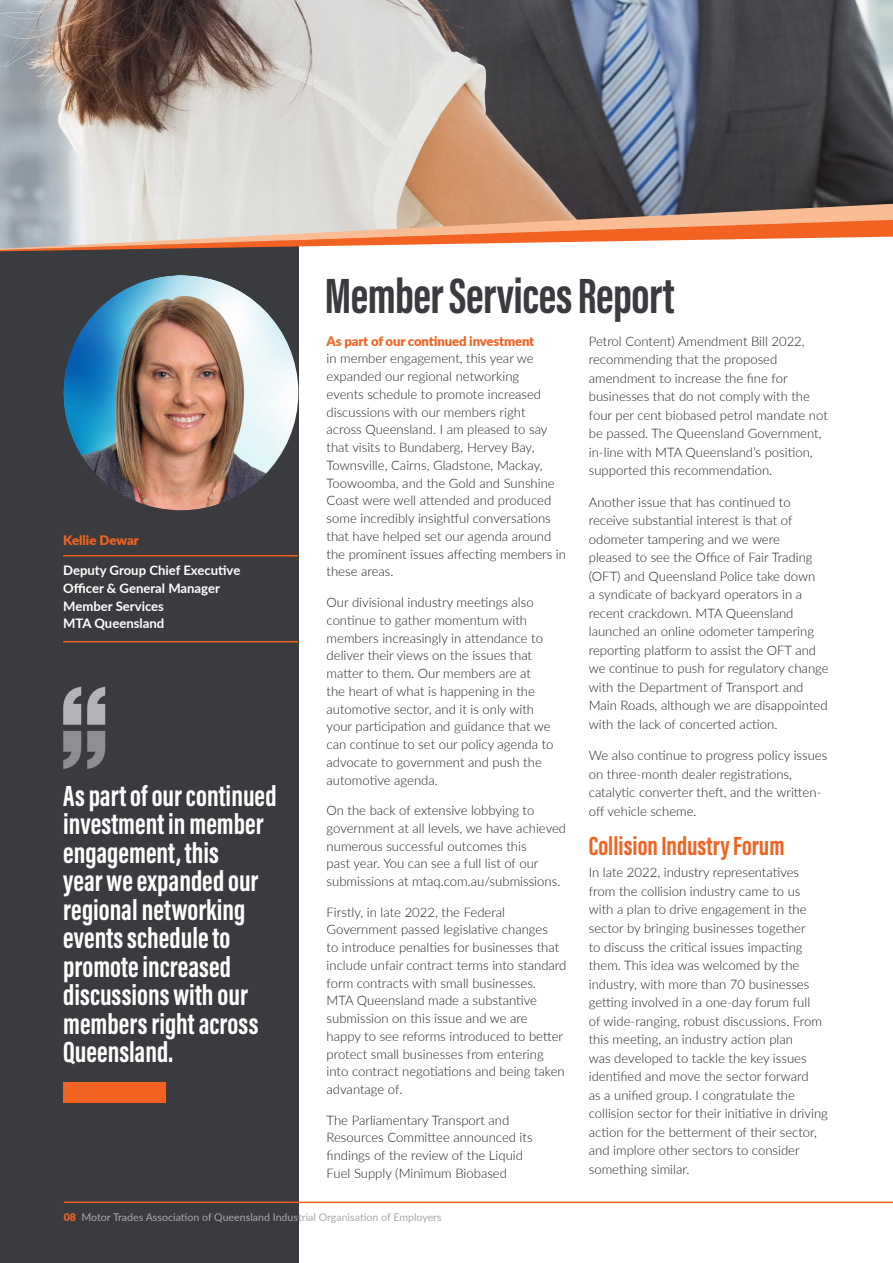
<style>
.page{position:relative;width:893px;height:1263px;background:#fff}
.page>*{position:absolute;margin:0;border:0;box-sizing:border-box;transform-origin:0 0}
.Headings{font:700 51px "Acumin Pro Extra Cond";letter-spacing:-.01em;color:#3a3b3f}
.Header_quotes{font:700 30px/28.5px "Acumin Pro Extra Cond";color:#fff}
.Xheads{font:700 27px "Acumin Pro Extra Cond";color:#f26221}
.BODY_COPY{font:300 13.2px/17.7px "Lato";color:#231f20}
.BODY_COPY-2{font:700 13.2px/17.7px "Lato";color:#fff}
.BODY_COPY-3{font:900 13.2px "Lato";color:#f26221}
.t1{font:10.65px "Lato";color:#a8a9ad}
.s1{font-weight:900;color:#f26221}
</style>
<div class="page">
<div style="left:0;top:0;width:298px;height:1263px;background:#3a3b3f"></div>
<hr style="left:63px;top:555px;width:235px;height:1px;background:#f26221">
<hr style="left:63px;top:641px;width:235px;height:1px;background:#f26221">
<img style="left:63px;top:275px;width:235px;height:235px;border-radius:118px">
<img style="left:0;top:0;width:893px;height:204px">
<svg style="left:0;top:204px;width:893px;height:47px;background:#dbb09a"></svg>
<hr style="left:64px;top:1201px;width:829px;height:2px;background:#f26221">
<svg style="left:63px;top:687px;width:42px;height:38px"></svg>
<svg style="left:63px;top:731px;width:42px;height:38px"></svg>
<div style="left:63px;top:1082px;width:103px;height:20px;background:#f26221"></div>
<p class="BODY_COPY-3" style="left:63px;top:530px;width:77px">Kellie Dewar</p>
<p class="BODY_COPY-2" style="left:63px;top:561px;width:179px">Deputy Group Chief Executive<br>Officer &amp; General Manager<br>Member Services<br>MTA Queensland</p>
<p class="Header_quotes" style="left:63px;top:781px;width:215px">As part of our continued investment in member engagement, this<br>year we expanded our regional networking events schedule to promote increased discussions with our members right across<br>Queensland.</p>
<p class="Headings" style="left:325px;top:265px;width:351px">Member Services Report</p>
<p class="BODY_COPY" style="left:327px;top:332px;width:241px"><span class="s1">As part of our continued investment<br></span>in member engagement, this year we expanded our regional networking<br>events schedule to promote increased discussions with our members right<br>across Queensland. I am pleased to say that visits to Bundaberg, Hervey Bay, Townsville, Cairns, Gladstone, Mackay, Toowoomba, and the Gold and Sunshine Coast were well attended and produced some incredibly insightful conversations that have helped set our agenda around the prominent issues affecting members in these areas.</p>
<p class="BODY_COPY" style="left:327px;top:593px;width:228px">Our divisional industry meetings also continue to gather momentum with members increasingly in attendance to deliver their views on the issues that matter to them. Our members are at<br>the heart of what is happening in the automotive sector, and it is only with your participation and guidance that we can continue to set our policy agenda to advocate to government and push the automotive agenda.</p>
<p class="BODY_COPY" style="left:327px;top:801px;width:241px">On the back of extensive lobbying to government at all levels, we have achieved numerous successful outcomes this<br>past year. You can see a full list of our submissions at mtaq.com.au/submissions.</p>
<p class="BODY_COPY" style="left:327px;top:902px;width:241px">Firstly, in late 2022, the Federal Government passed legislative changes<br>to introduce penalties for businesses that include unfair contract terms into standard form contracts with small businesses.<br>MTA Queensland made a substantive submission on this issue and we are<br>happy to see reforms introduced to better protect small businesses from entering into contract negotiations and being taken advantage of.</p>
<p class="BODY_COPY" style="left:327px;top:1110px;width:208px">The Parliamentary Transport and Resources Committee announced its findings of the review of the Liquid Fuel Supply (Minimum Biobased</p>
<p class="BODY_COPY" style="left:589px;top:331px;width:241px;line-height:18.5px">Petrol Content) Amendment Bill 2022, recommending that the proposed amendment to increase the fine for businesses that do not comply with the four per cent biobased petrol mandate not be passed. The Queensland Government, in-line with MTA Queensland’s position, supported this recommendation.</p>
<p class="BODY_COPY" style="left:589px;top:492px;width:241px;line-height:18.5px">Another issue that has continued to receive substantial interest is that of odometer tampering and we were<br>pleased to see the Office of Fair Trading (OFT) and Queensland Police take down<br>a syndicate of backyard operators in a recent crackdown. MTA Queensland launched an online odometer tampering reporting platform to assist the OFT and we continue to push for regulatory change with the Department of Transport and Main Roads, although we are disappointed with the lack of concerted action.</p>
<p class="BODY_COPY" style="left:589px;top:745px;width:240px;line-height:18.5px">We also continue to progress policy issues on three-month dealer registrations, catalytic converter theft, and the written&shy;off vehicle scheme.</p>
<p class="Xheads" style="left:589px;top:829px;width:197px">Collision Industry Forum</p>
<p class="BODY_COPY" style="left:589px;top:863px;width:241px;line-height:18.5px">In late 2022, industry representatives from the collision industry came to us with a plan to drive engagement in the sector by bringing businesses together<br>to discuss the critical issues impacting them. This idea was welcomed by the industry, with more than 70 businesses getting involved in a one-day forum full<br>of wide-ranging, robust discussions. From this meeting, an industry action plan<br>was developed to tackle the key issues identified and move the sector forward<br>as a unified group. I congratulate the collision sector for their initiative in driving action for the betterment of their sector, and implore other sectors to consider something similar.</p>
<p class="t1" style="left:64px;top:1209px;width:379px"><span class="s1">08</span> Motor Trades Association of Queensland Industrial Organisation of Employers</p>
</div>
